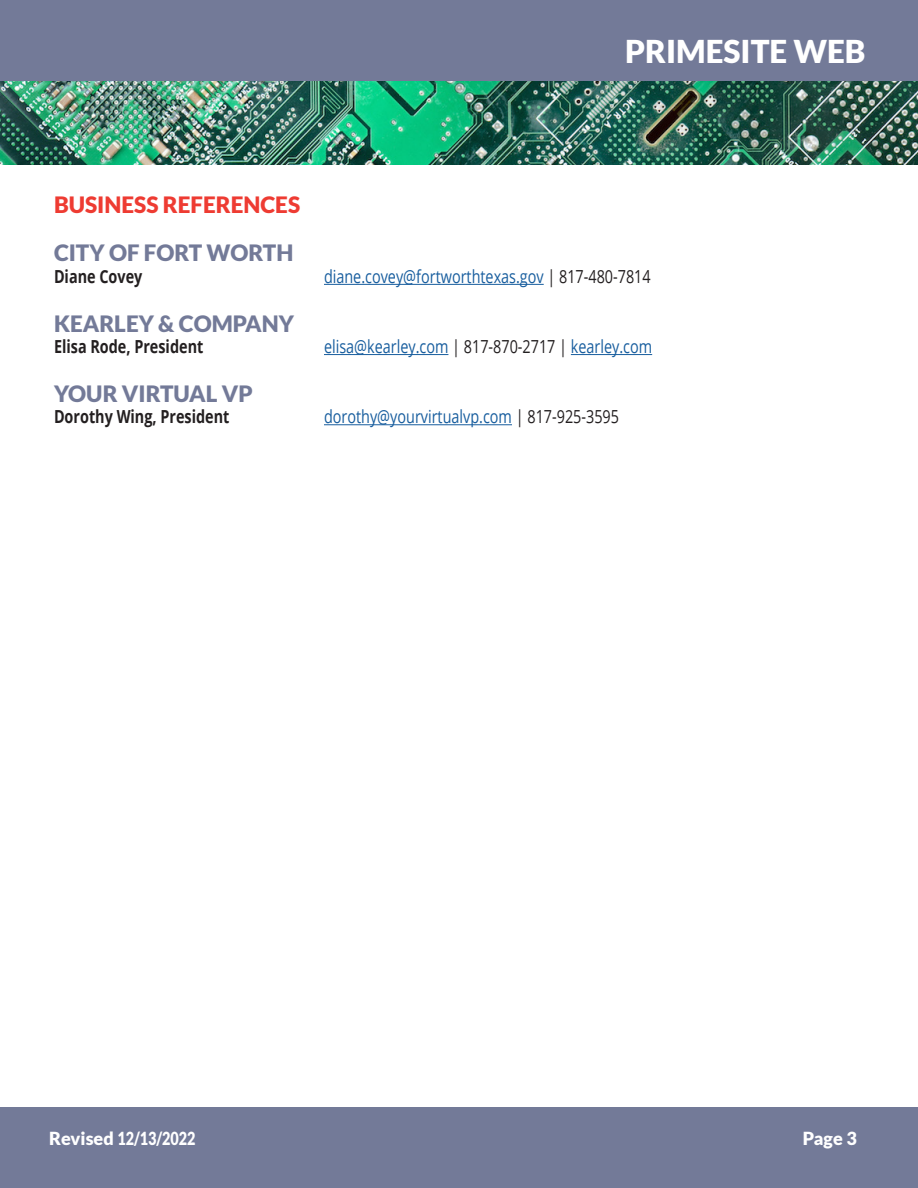
<style>
.page{position:relative;width:918px;height:1188px;background:#fff}
.page>*{position:absolute;margin:0;border:0;box-sizing:border-box;transform-origin:0 0}
.t1{font:900 31.5px "Lato";color:#fff}
.PageMaker_Defaults{font:900 22.5px "Lato";color:#737a98}
.PageMaker_Defaults-2{font:900 22.5px "Lato";color:#ee3b32}
.PageMaker_Defaults-3{font:18px "Open Sans";color:#175d9e;scale:.8 1}
.PageMaker_Defaults-4{font:700 18px "Open Sans";color:#231f20;scale:.8 1}
.t2{font:900 18px "Lato";color:#fff}
.s1{color:#231f20}
</style>
<div class="page">
<div style="left:0;top:1107px;width:918px;height:81px;background:#737a98"></div>
<img style="left:0;top:81px;width:918px;height:83px">
<div style="left:0;top:0;width:918px;height:81px;background:#737a98"></div>
<hr style="left:324px;top:284px;width:220px;height:1px;background:#175d9e">
<hr style="left:324px;top:354px;width:124px;height:1px;background:#175d9e">
<hr style="left:571px;top:354px;width:81px;height:1px;background:#175d9e">
<hr style="left:324px;top:424px;width:188px;height:1px;background:#175d9e">
<h1 class="t1" style="left:625px;top:33px;width:242px">PRIMESITE WEB</h1>
<p class="PageMaker_Defaults-2" style="left:54px;top:191px;width:248px">BUSINESS REFERENCES</p>
<p class="PageMaker_Defaults" style="left:54px;top:240px;width:241px">CITY OF FORT WORTH</p>
<p class="PageMaker_Defaults-4" style="left:54px;top:264px;width:112px">Diane Covey</p>
<p class="PageMaker_Defaults-3" style="left:324px;top:264px;width:410px">diane.covey@fortworthtexas.gov <span class="s1">| 817-480-7814</span></p>
<p class="PageMaker_Defaults" style="left:54px;top:310px;width:242px">KEARLEY &amp; COMPANY</p>
<p class="PageMaker_Defaults-4" style="left:54px;top:334px;width:188px">Elisa Rode, President</p>
<p class="PageMaker_Defaults-3" style="left:324px;top:334px;width:412px">elisa@kearley.com <span class="s1">| 817-870-2717 |</span> kearley.com</p>
<p class="PageMaker_Defaults" style="left:54px;top:380px;width:200px">YOUR VIRTUAL VP</p>
<p class="PageMaker_Defaults-4" style="left:54px;top:404px;width:221px">Dorothy Wing, President</p>
<p class="PageMaker_Defaults-3" style="left:324px;top:405px;width:370px">dorothy@yourvirtualvp.com <span class="s1">| 817-925-3595</span></p>
<p class="t2" style="left:49px;top:1127px;width:148px">Revised 12/13/2022</p>
<p class="t2" style="left:803px;top:1127px;width:55px">Page 3</p>
</div>
